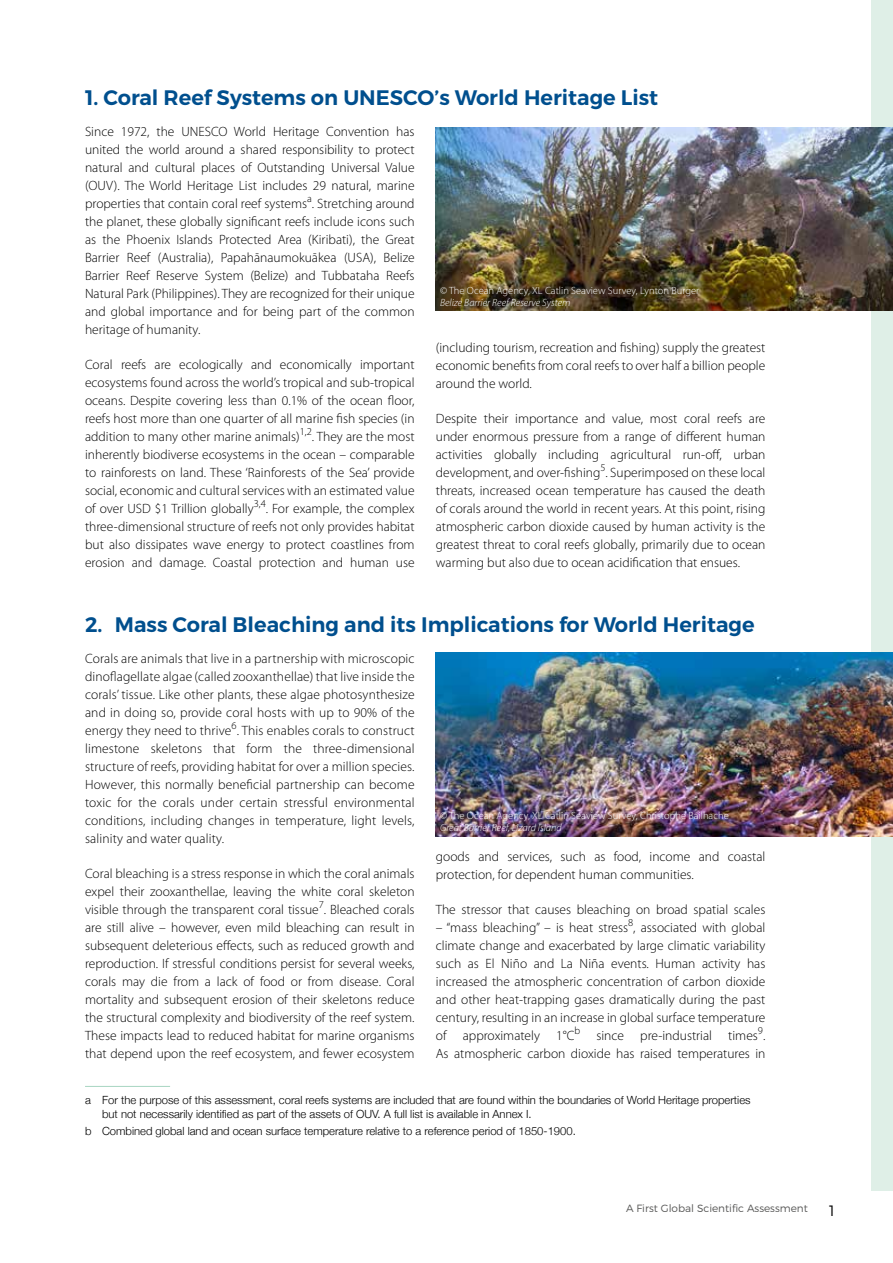
<style>
.page{position:relative;width:893px;height:1263px;background:#fff}
.page>*{position:absolute;margin:0;border:0;box-sizing:border-box;transform-origin:0 0}
.TT_1{font:600 21px "Montserrat";color:#004f8e}
.t1{font:300 15px "Montserrat";color:#000}
.txt{font:300 13.5px/18px "Myriad Pro";color:#000;text-align:justify}
.nbp{font:300 11.25px/13.5px "Helvetica Neue";color:#000}
.txt-2{font:300 10.5px "Myriad Pro";color:#fff}
.txt-3{font:italic 300 10.5px "Myriad Pro";color:#fff}
.t2{font:300 10.5px "Montserrat";color:#575756}
</style>
<div class="page">
<div style="left:872px;top:0;width:21px;height:1191px;background:#dfefe7"></div>
<hr style="left:85px;top:1086px;width:85px;height:1px;background:#a7d5c1">
<img style="left:436px;top:127px;width:457px;height:183px">
<img style="left:436px;top:653px;width:457px;height:183px">
<p class="TT_1" style="left:85px;top:85px;width:575px">1. Coral Reef Systems on UNESCO’s World Heritage List</p>
<p class="txt" style="left:85px;top:122px;width:331px">Since 1972, the UNESCO World Heritage Convention has united the world around a shared responsibility to protect natural and cultural places of Outstanding Universal Value (OUV). The World Heritage List includes 29 natural, marine properties that contain coral reef systems<sup>a</sup>. Stretching around the planet, these globally significant reefs include icons such as the Phoenix Islands Protected Area (Kiribati), the Great Barrier Reef (Australia), Papahānaumokuākea (USA), Belize Barrier Reef Reserve System (Belize) and Tubbataha Reefs Natural Park (Philippines). They are recognized for their unique and global importance and for being part of the common heritage of humanity.</p>
<p class="txt" style="left:85px;top:356px;width:331px">Coral reefs are ecologically and economically important ecosystems found across the world’s tropical and sub-tropical oceans. Despite covering less than 0.1% of the ocean floor, reefs host more than one quarter of all marine fish species (in addition to many other marine animals)<sup>1,2</sup>. They are the most inherently biodiverse ecosystems in the ocean – comparable to rainforests on land. These ‘Rainforests of the Sea’ provide social, economic and cultural services with an estimated value of over USD $1 Trillion globally<sup>3,4</sup>. For example, the complex three-dimensional structure of reefs not only provides habitat but also dissipates wave energy to protect coastlines from erosion and damage. Coastal protection and human use</p>
<p class="txt-2" style="left:440px;top:284px;width:261px">© The Ocean Agency, XL Catlin Seaview Survey, Lynton Burger</p>
<p class="txt-3" style="left:440px;top:296px;width:132px">Belize Barrier Reef Reserve System</p>
<p class="txt" style="left:436px;top:338px;width:331px">(including tourism, recreation and fishing) supply the greatest economic benefits from coral reefs to over half a billion people around the world.</p>
<p class="txt" style="left:436px;top:410px;width:331px">Despite their importance and value, most coral reefs are under enormous pressure from a range of different human activities globally including agricultural run-off, urban development, and over-fishing<sup>5</sup>. Superimposed on these local threats, increased ocean temperature has caused the death of corals around the world in recent years. At this point, rising atmospheric carbon dioxide caused by human activity is the greatest threat to coral reefs globally, primarily due to ocean warming but also due to ocean acidification that ensues.</p>
<p class="TT_1" style="left:85px;top:612px;width:671px">2. Mass Coral Bleaching and its Implications for World Heritage</p>
<p class="txt" style="left:85px;top:649px;width:331px">Corals are animals that live in a partnership with microscopic dinoflagellate algae (called zooxanthellae) that live inside the corals’ tissue. Like other plants, these algae photosynthesize and in doing so, provide coral hosts with up to 90% of the energy they need to thrive<sup>6</sup>. This enables corals to construct limestone skeletons that form the three-dimensional structure of reefs, providing habitat for over a million species.<br>However, this normally beneficial partnership can become toxic for the corals under certain stressful environmental conditions, including changes in temperature, light levels, salinity and water quality.</p>
<p class="txt" style="left:85px;top:864px;width:331px">Coral bleaching is a stress response in which the coral animals expel their zooxanthellae, leaving the white coral skeleton visible through the transparent coral tissue<sup>7</sup>. Bleached corals are still alive – however, even mild bleaching can result in subsequent deleterious effects, such as reduced growth and reproduction. If stressful conditions persist for several weeks, corals may die from a lack of food or from disease. Coral mortality and subsequent erosion of their skeletons reduce the structural complexity and biodiversity of the reef system.<br>These impacts lead to reduced habitat for marine organisms that depend upon the reef ecosystem, and fewer ecosystem</p>
<p class="txt-2" style="left:440px;top:809px;width:290px">© The Ocean Agency, XL Catlin Seaview Survey, Christophe Bailhache</p>
<p class="txt-3" style="left:440px;top:821px;width:123px">Great Barrier Reef, Lizard Island</p>
<p class="txt" style="left:436px;top:847px;width:331px">goods and services, such as food, income and coastal protection, for dependent human communities.</p>
<p class="txt" style="left:436px;top:900px;width:331px">The stressor that causes bleaching on broad spatial scales</p>
<p class="txt" style="left:436px;top:918px;width:331px">– “mass bleaching” – is heat stress<sup>8</sup>, associated with global climate change and exacerbated by large climatic variability such as El Niño and La Niña events. Human activity has increased the atmospheric concentration of carbon dioxide and other heat-trapping gases dramatically during the past century, resulting in an increase in global surface temperature of approximately 1°C<sup>b</sup> since pre-industrial times<sup>9</sup>.<br>As atmospheric carbon dioxide has raised temperatures in</p>
<p class="nbp" style="left:102px;top:1092px;width:650px;text-indent:-17px">a For the purpose of this assessment, coral reefs systems are included that are found within the boundaries of World Heritage properties but not necessarily identified as part of the assets of OUV. A full list is available in Annex I.</p>
<p class="nbp" style="left:85px;top:1124px;width:492px">b Combined global land and ocean surface temperature relative to a reference period of 1850-1900.</p>
<p class="t2" style="left:626px;top:1201px;width:183px">A First Global Scientific Assessment</p>
<p class="t1" style="left:829px;top:1201px;width:7px">1</p>
</div>
